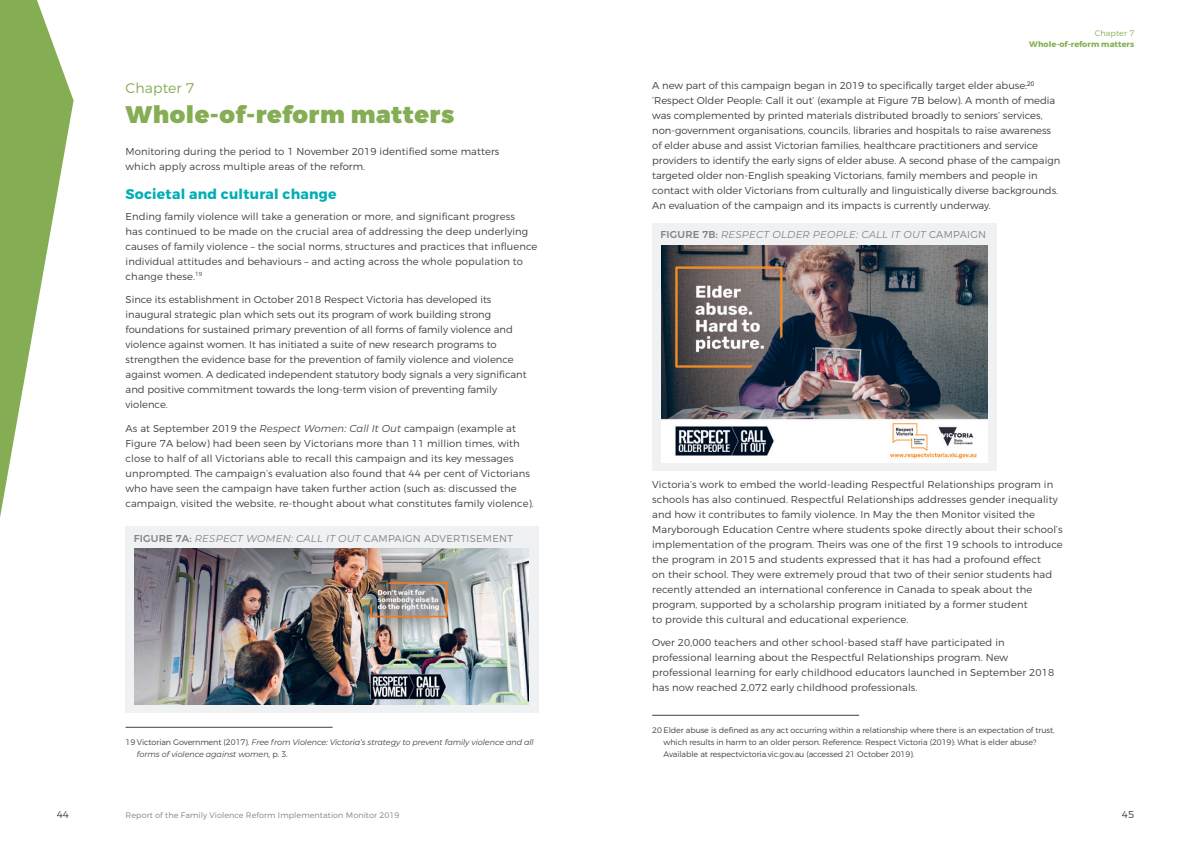
<style>
.page{position:relative;width:1191px;height:842px;background:#fff}
.page>*{position:absolute;margin:0;border:0;box-sizing:border-box;transform-origin:0 0}
.Heading_1{font:900 24px "Montserrat";letter-spacing:.02em;color:#85ad53}
.Heading_2{font:700 14px "Montserrat";letter-spacing:.02em;color:#00aeb6}
.Heading_4{font:300 14px "Montserrat";letter-spacing:.01em;color:#85ad53}
.t1{font:300 10px/15px "Montserrat";letter-spacing:.01em;color:#3e3e3f}
.Figure_title{font:italic 10px "Montserrat";letter-spacing:.025em;color:#808285}
.Footnote{font:300 8px/12px "Montserrat";letter-spacing:-.01em;color:#3e3e3f}
.Footnote-2{font:italic 8px/12px "Montserrat";letter-spacing:-.01em;color:#3e3e3f}
.t2{font:300 8px "Montserrat";letter-spacing:.01em;color:#808285}
.t3{font:700 8px "Montserrat";letter-spacing:.01em;color:#85ad53}
.t4{font:300 8px "Montserrat";letter-spacing:.01em;color:#85ad53}
.s1{font-weight:400;font-style:italic}
.s2{font-weight:500;font-style:normal}
.s3{font-weight:300;font-style:normal}
</style>
<div class="page">
<hr style="left:126px;top:727px;width:206px;height:1px;background:#3e3e3f">
<hr style="left:652px;top:715px;width:207px;height:1px;background:#3e3e3f">
<svg style="left:0;top:0;width:74px;height:517px"></svg>
<div style="left:126px;top:526px;width:413px;height:187px;background:#f0f1f2"></div>
<img style="left:134px;top:549px;width:394px;height:155px">
<div style="left:652px;top:223px;width:344px;height:248px;background:#f0f1f2"></div>
<img style="left:661px;top:246px;width:326px;height:216px">
<p class="Heading_4" style="left:126px;top:79px;width:70px">Chapter 7</p>
<p class="Heading_1" style="left:126px;top:99px;width:330px">Whole-of-reform matters</p>
<p class="t1" style="left:126px;top:143px;width:375px">Monitoring during the period to 1 November 2019 identified some matters which apply across multiple areas of the reform.</p>
<p class="Heading_2" style="left:126px;top:185px;width:213px">Societal and cultural change</p>
<p class="t1" style="left:126px;top:208px;width:413px">Ending family violence will take a generation or more, and significant progress<br>has continued to be made on the crucial area of addressing the deep underlying causes of family violence – the social norms, structures and practices that influence individual attitudes and behaviours – and acting across the whole population to change these.<sup>19</sup></p>
<p class="t1" style="left:126px;top:292px;width:402px">Since its establishment in October 2018 Respect Victoria has developed its inaugural strategic plan which sets out its program of work building strong foundations for sustained primary prevention of all forms of family violence and violence against women. It has initiated a suite of new research programs to strengthen the evidence base for the prevention of family violence and violence against women. A dedicated independent statutory body signals a very significant and positive commitment towards the long-term vision of preventing family violence.</p>
<p class="t1" style="left:126px;top:420px;width:410px">As at September 2019 the <span class="s1">Respect Women: Call It Out</span> campaign (example at Figure 7A below) had been seen by Victorians more than 11 million times, with close to half of all Victorians able to recall this campaign and its key messages unprompted. The campaign’s evaluation also found that 44 per cent of Victorians who have seen the campaign have taken further action (such as: discussed the campaign, visited the website, re-thought about what constitutes family violence).</p>
<p class="Figure_title" style="left:134px;top:531px;width:381px"><span class="s2">FIGURE 7A:</span> RESPECT WOMEN: CALL IT OUT <span class="s3">CAMPAIGN ADVERTISEMENT</span></p>
<p class="Footnote-2" style="left:137px;top:736px;width:398px;text-indent:-11px"><span class="s3">19 Victorian Government (2017).</span> Free from Violence: Victoria’s strategy to prevent family violence and all forms of violence against women, <span class="s3">p. 3.</span></p>
<p class="t4" style="left:1094px;top:28px;width:41px">Chapter 7</p>
<p class="t3" style="left:1029px;top:39px;width:106px">Whole-of-reform matters</p>
<p class="t1" style="left:652px;top:78px;width:409px">A new part of this campaign began in 2019 to specifically target elder abuse:<sup>20 </sup>‘Respect Older People: Call it out’ (example at Figure 7B below). A month of media was complemented by printed materials distributed broadly to seniors’ services, non-government organisations, councils, libraries and hospitals to raise awareness of elder abuse and assist Victorian families, healthcare practitioners and service providers to identify the early signs of elder abuse. A second phase of the campaign targeted older non-English speaking Victorians, family members and people in contact with older Victorians from culturally and linguistically diverse backgrounds.<br>An evaluation of the campaign and its impacts is currently underway.</p>
<p class="Figure_title" style="left:660px;top:228px;width:327px"><span class="s2">FIGURE 7B:</span> RESPECT OLDER PEOPLE: CALL IT OUT <span class="s3">CAMPAIGN</span></p>
<p class="t1" style="left:652px;top:476px;width:412px">Victoria’s work to embed the world-leading Respectful Relationships program in schools has also continued. Respectful Relationships addresses gender inequality and how it contributes to family violence. In May the then Monitor visited the Maryborough Education Centre where students spoke directly about their school’s implementation of the program. Theirs was one of the first 19 schools to introduce the program in 2015 and students expressed that it has had a profound effect<br>on their school. They were extremely proud that two of their senior students had recently attended an international conference in Canada to speak about the program, supported by a scholarship program initiated by a former student<br>to provide this cultural and educational experience.</p>
<p class="t1" style="left:652px;top:635px;width:403px">Over 20,000 teachers and other school-based staff have participated in professional learning about the Respectful Relationships program. New professional learning for early childhood educators launched in September 2018 has now reached 2,072 early childhood professionals.</p>
<p class="Footnote" style="left:663px;top:724px;width:393px;text-indent:-11px">20 Elder abuse is defined as any act occurring within a relationship where there is an expectation of trust, which results in harm to an older person. Reference: Respect Victoria (2019): What is elder abuse?<br>Available at respectvictoria.vic.gov.au (accessed 21 October 2019).</p>
<p class="t1" style="left:57px;top:807px;width:14px">44</p>
<p class="t1" style="left:1121px;top:807px;width:14px">45</p>
<p class="t2" style="left:126px;top:810px;width:275px">Report of the Family Violence Reform Implementation Monitor 2019</p>
</div>
